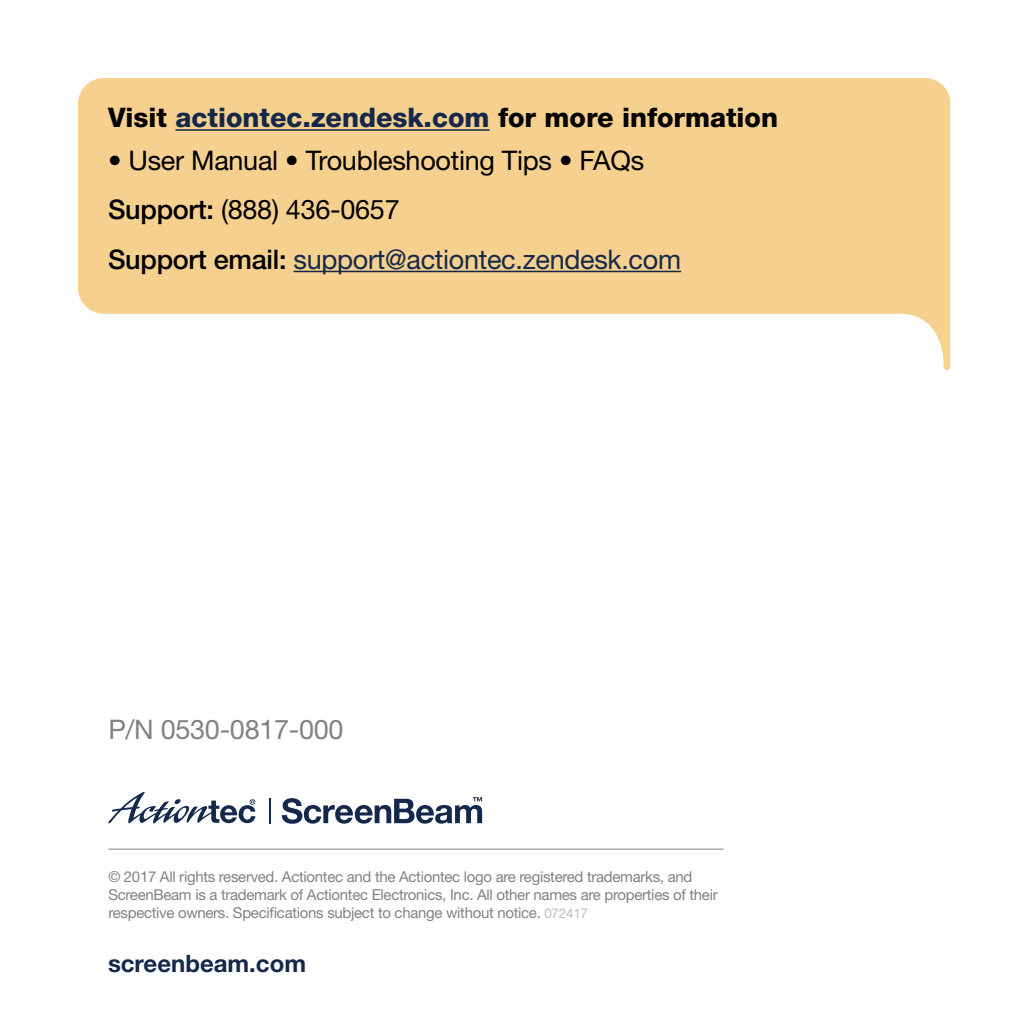
<style>
.page{position:relative;width:1026px;height:1026px;background:#fff}
.page>*{position:absolute;margin:0;border:0;box-sizing:border-box;transform-origin:0 0}
.t1{font:27px/49.5px "Helvetica Neue LT Std";letter-spacing:-.01em;color:#000}
.t2{font:800 27px "Helvetica Neue LT Std";color:#000}
.t3{font:27px "Helvetica Neue LT Std";letter-spacing:-.01em;color:#808285}
.t4{font:700 24px "Helvetica Neue LT Std";color:#13284b}
.t5{font:15px/18px "Helvetica Neue LT Std";letter-spacing:-.02em;color:#808285}
.s1{color:#13284b}
.s2{font-weight:500}
.s3{font-size:13.5px;color:#bcbec0}
</style>
<div class="page">
<svg style="left:78px;top:78px;width:872px;height:292px;fill:#f6d08e"></svg>
<hr style="left:175px;top:129px;width:315px;height:2px;background:#13284b">
<hr style="left:293px;top:271px;width:388px;height:1px;background:#13284b">
<svg style="left:108px;top:792px;width:147px;height:31px"></svg>
<svg style="left:282px;top:797px;width:200px;height:27px"></svg>
<hr style="left:269px;top:798px;width:2px;height:26px;background:#13284b">
<hr style="left:108px;top:849px;width:616px;height:1px;background:#808285">
<h1 class="t2" style="left:108px;top:102px;width:672px">Visit <span class="s1">actiontec.zendesk.com</span> for more information</h1>
<h1 class="t1" style="left:108px;top:135px;width:575px">• User Manual • Troubleshooting Tips • FAQs<br><span class="s2">Support:</span> (888) 436-0657<br><span class="s2">Support email:</span> <span class="s1">support@actiontec.zendesk.com</span></h1>
<h1 class="t3" style="left:108px;top:713px;width:237px">P/N 0530-0817-000</h1>
<p class="t5" style="left:108px;top:867px;width:611px">© 2017 All rights reserved. Actiontec and the Actiontec logo are registered trademarks, and<br>ScreenBeam is a trademark of Actiontec Electronics, Inc. All other names are properties of their respective owners. Specifications subject to change without notice. <span class="s3">072417</span></p>
<h2 class="t4" style="left:108px;top:949px;width:200px">screenbeam.com</h2>
</div>
